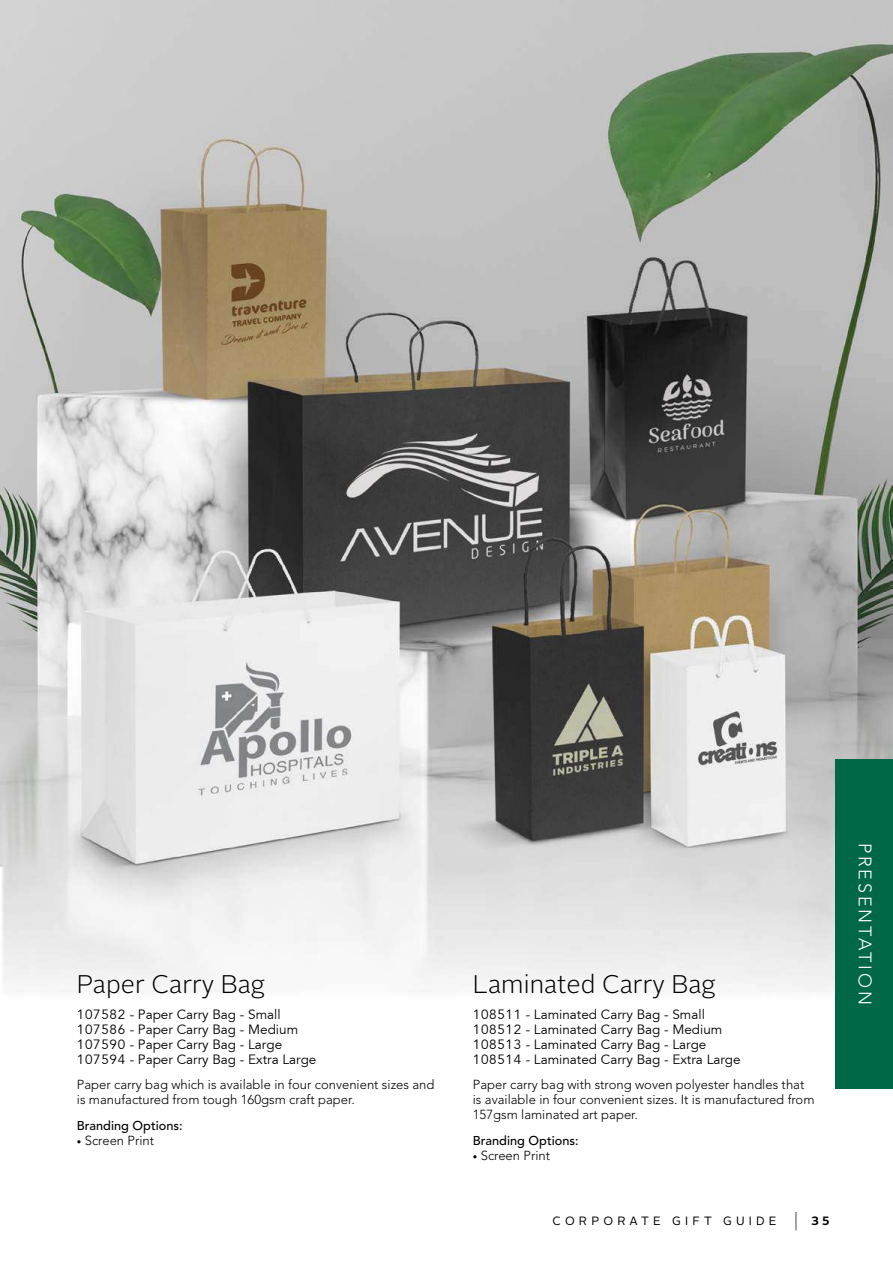
<style>
.page{position:relative;width:893px;height:1263px;background:#fff}
.page>*{position:absolute;margin:0;border:0;box-sizing:border-box;transform-origin:0 0}
.t1{font:100 27px "Alright Sans";color:#000}
.t2{font:300 25.5px "Alright Sans";color:#000}
.t3{font:300 18px "Avenir";letter-spacing:.16em;color:#fff}
.t4{font:13.5px/15px "Avenir";color:#000}
.t5{font:300 13.05px/15px "Avenir";color:#000}
.t6{font:500 12.75px "Avenir";color:#000}
.t7{font:12px "Alright Sans";letter-spacing:.35em;color:#000}
.t8{font:700 12px "Alright Sans";color:#000}
.s1{font-size:9px}
</style>
<div class="page">
<img style="left:0;top:0;width:893px;height:1089px">
<div style="left:836px;top:759px;width:57px;height:329px;background:#006747"></div>
<h2 class="t2" style="left:77px;top:967px;width:190px">Paper Carry Bag</h2>
<p class="t4" style="left:77px;top:1007px;width:241px">107582 - Paper Carry Bag - Small<br>107586 - Paper Carry Bag - Medium<br>107590 - Paper Carry Bag - Large<br>107594 - Paper Carry Bag - Extra Large</p>
<p class="t5" style="left:77px;top:1077px;width:359px">Paper carry bag which is available in four convenient sizes and is manufactured from tough 160gsm craft paper.</p>
<p class="t6" style="left:77px;top:1118px;width:107px">Branding Options:</p>
<p class="t5" style="left:77px;top:1133px;width:79px"><span class="s1">•</span> Screen Print</p>
<h2 class="t2" style="left:473px;top:967px;width:245px">Laminated Carry Bag</h2>
<p class="t4" style="left:473px;top:1007px;width:269px">108511 - Laminated Carry Bag - Small 108512 - Laminated Carry Bag - Medium 108513 - Laminated Carry Bag - Large 108514 - Laminated Carry Bag - Extra Large</p>
<p class="t5" style="left:473px;top:1077px;width:343px">Paper carry bag with strong woven polyester handles that is available in four convenient sizes. It is manufactured from<br>157gsm laminated art paper.</p>
<p class="t6" style="left:473px;top:1133px;width:107px">Branding Options:</p>
<p class="t5" style="left:473px;top:1148px;width:79px"><span class="s1">•</span> Screen Print</p>
<p class="t7" style="left:553px;top:1212px;width:225px">CORPORATE GIFT GUIDE</p>
<h1 class="t1" style="left:793px;top:1197px;width:8px">|</h1>
<p class="t8" style="left:811px;top:1212px;width:20px">35</p>
<h3 class="t3" style="left:876px;top:842px;width:164px;rotate:90deg">PRESENTATION</h3>
</div>
